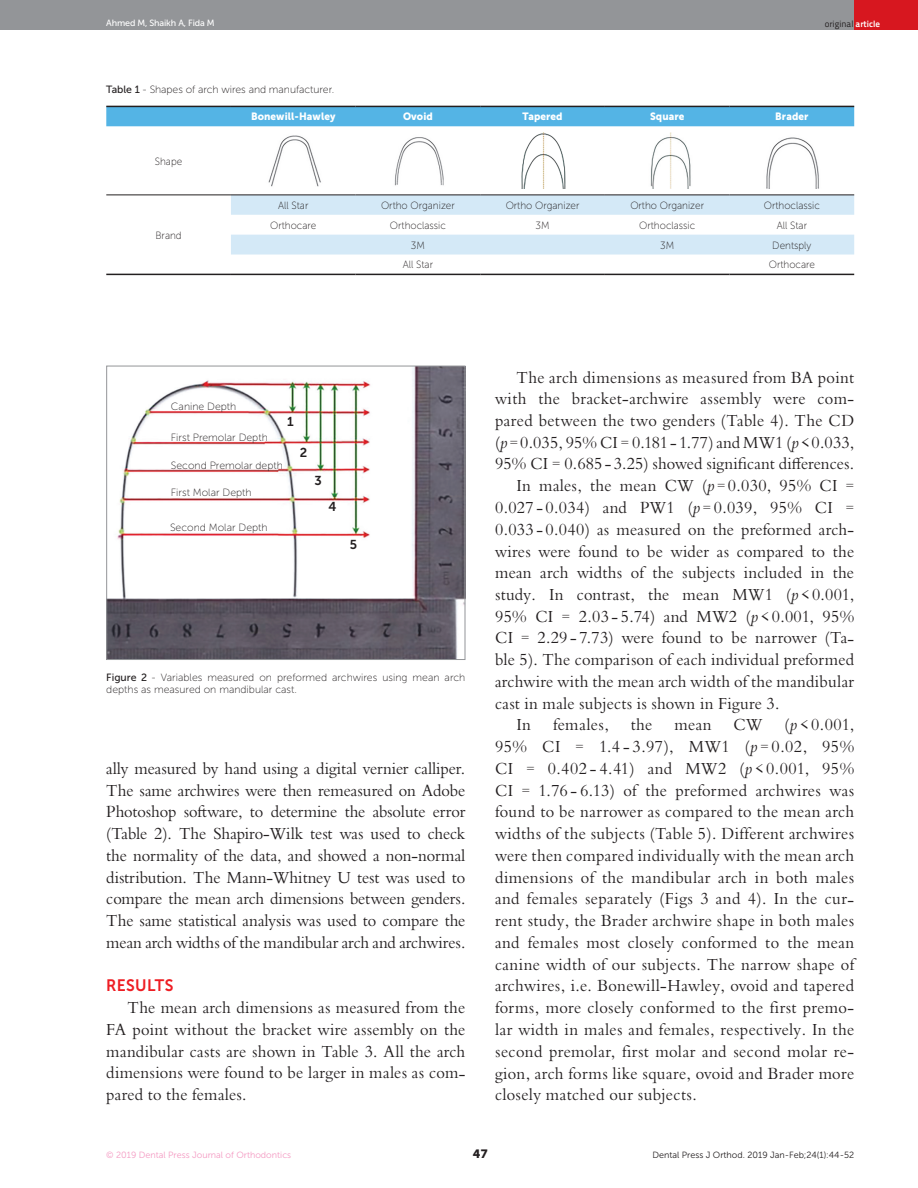
<style>
.page{position:relative;width:918px;height:1188px;background:#fff}
.page>*{position:absolute;margin:0;border:0;box-sizing:border-box;transform-origin:0 0}
.t1{font:16.5px/21.8px "Bergamo Std";letter-spacing:.02em;color:#231f20;text-align:justify;scale:.95 1}
.t2{font:16.5px "Museo Sans 700";letter-spacing:.02em;color:#ee1d23;scale:.95 1}
.t3{font:12.9px "Museo Sans 700";color:#231f20}
.t4{font:12px "Museo Sans 900";color:#231f20}
.t5{font:10.5px/12.6px "Museo Sans 100";color:#231f20}
.t6{font:10.5px "Museo Sans 100";color:#231f20;scale:.95 1}
.t7{font:10.5px "Museo Sans 900";letter-spacing:.01em;color:#fff;scale:.95 1}
.t8{font:9px "Museo Sans 300";color:#231f20}
.t9{font:9px "Museo Sans 300";color:#f499c2}
.t10{font:9px "Museo Sans 500";letter-spacing:-.015em;color:#fff}
.t11{font:9px "Titillium Text 22 L";color:#231f20}
.s1{font-weight:700;color:#fff}
.s2{font-family:"Museo Sans 500"}
.s3{font-style:italic}
</style>
<div class="page">
<div style="left:0;top:0;width:918px;height:30px;background:#939598"></div>
<div style="left:854px;top:0;width:64px;height:30px;background:#d7171f"></div>
<img style="left:108px;top:368px;width:355px;height:290px">
<div style="left:106px;top:366px;width:359px;height:294px;border:1px solid #939598"></div>
<div style="left:106px;top:107px;width:748px;height:19px;background:#54b4e5"></div>
<svg style="left:231px;top:196px;width:623px;height:59px"></svg>
<hr style="left:106px;top:106px;width:125px;height:1px;background:#231f20">
<hr style="left:231px;top:106px;width:125px;height:1px;background:#231f20">
<hr style="left:356px;top:106px;width:124px;height:1px;background:#231f20">
<hr style="left:480px;top:106px;width:125px;height:1px;background:#231f20">
<hr style="left:605px;top:106px;width:125px;height:1px;background:#231f20">
<hr style="left:730px;top:106px;width:124px;height:1px;background:#231f20">
<hr style="left:106px;top:274px;width:125px;height:1px;background:#231f20">
<hr style="left:231px;top:274px;width:125px;height:1px;background:#231f20">
<hr style="left:356px;top:274px;width:124px;height:1px;background:#231f20">
<hr style="left:480px;top:274px;width:125px;height:1px;background:#231f20">
<hr style="left:605px;top:274px;width:125px;height:1px;background:#231f20">
<hr style="left:730px;top:274px;width:124px;height:1px;background:#231f20">
<hr style="left:106px;top:195px;width:125px;height:1px;background:#231f20">
<hr style="left:231px;top:195px;width:125px;height:1px;background:#231f20">
<hr style="left:356px;top:195px;width:124px;height:1px;background:#231f20">
<hr style="left:480px;top:195px;width:125px;height:1px;background:#231f20">
<hr style="left:605px;top:195px;width:125px;height:1px;background:#231f20">
<hr style="left:730px;top:195px;width:124px;height:1px;background:#231f20">
<img style="left:268px;top:135px;width:53px;height:52px">
<img style="left:394px;top:137px;width:50px;height:49px">
<img style="left:521px;top:132px;width:45px;height:57px">
<img style="left:650px;top:132px;width:41px;height:57px">
<img style="left:766px;top:137px;width:53px;height:52px">
<p class="t10" style="left:106px;top:18px;width:110px">Ahmed M, Shaikh A, Fida M</p>
<p class="t11" style="left:825px;top:17px;width:57px">original <span class="s1">article</span></p>
<p class="t5" style="left:106px;top:83px;width:230px"><span class="s2">Table 1</span> - Shapes of arch wires and manufacturer.</p>
<p class="t6" style="left:155px;top:155px;width:30px">Shape</p>
<p class="t6" style="left:155px;top:229px;width:29px">Brand</p>
<p class="t7" style="left:251px;top:111px;width:90px">Bonewill-Hawley</p>
<p class="t7" style="left:403px;top:111px;width:33px">Ovoid</p>
<p class="t7" style="left:523px;top:111px;width:44px">Tapered</p>
<p class="t7" style="left:650px;top:111px;width:38px">Square</p>
<p class="t7" style="left:775px;top:111px;width:36px">Brader</p>
<p class="t6" style="left:278px;top:200px;width:33px">All Star</p>
<p class="t6" style="left:381px;top:200px;width:79px">Ortho Organizer</p>
<p class="t6" style="left:506px;top:200px;width:79px">Ortho Organizer</p>
<p class="t6" style="left:630px;top:200px;width:79px">Ortho Organizer</p>
<p class="t6" style="left:764px;top:200px;width:60px">Orthoclassic</p>
<p class="t6" style="left:270px;top:219px;width:50px">Orthocare</p>
<p class="t6" style="left:390px;top:219px;width:60px">Orthoclassic</p>
<p class="t6" style="left:536px;top:219px;width:16px">3M</p>
<p class="t6" style="left:639px;top:219px;width:60px">Orthoclassic</p>
<p class="t6" style="left:777px;top:219px;width:33px">All Star</p>
<p class="t6" style="left:411px;top:239px;width:16px">3M</p>
<p class="t6" style="left:660px;top:239px;width:16px">3M</p>
<p class="t6" style="left:772px;top:239px;width:43px">Dentsply</p>
<p class="t6" style="left:403px;top:259px;width:33px">All Star</p>
<p class="t6" style="left:769px;top:259px;width:50px">Orthocare</p>
<p class="t5" style="left:171px;top:400px;width:67px">Canine Depth</p>
<p class="t5" style="left:171px;top:431px;width:98px">First Premolar Depth</p>
<p class="t3" style="left:287px;top:415px;width:8px">1</p>
<p class="t3" style="left:300px;top:446px;width:9px">2</p>
<p class="t5" style="left:171px;top:459px;width:114px">Second Premolar depth</p>
<p class="t5" style="left:171px;top:486px;width:82px">First Molar Depth</p>
<p class="t5" style="left:170px;top:521px;width:99px">Second Molar Depth</p>
<p class="t3" style="left:315px;top:473px;width:9px">3</p>
<p class="t3" style="left:328px;top:500px;width:10px">4</p>
<p class="t3" style="left:350px;top:537px;width:9px">5</p>
<p class="t5" style="left:106px;top:671px;width:361px"><span class="s2">Figure 2</span> - Variables measured on preformed archwires using mean arch depths as measured on mandibular cast.</p>
<p class="t1" style="left:106px;top:758px;width:380px">ally measured by hand using a digital vernier calliper.<br>The same archwires were then remeasured on Adobe Photoshop software, to determine the absolute error (Table 2). The Shapiro-Wilk test was used to check the normality of the data, and showed a non-normal distribution. The Mann-Whitney U test was used to compare the mean arch dimensions between genders.<br>The same statistical analysis was used to compare the mean arch widths of the mandibular arch and archwires.</p>
<p class="t2" style="left:106px;top:977px;width:72px">RESULTS</p>
<p class="t1" style="left:106px;top:997px;width:379px;text-indent:21px">The mean arch dimensions as measured from the FA point without the bracket wire assembly on the mandibular casts are shown in Table 3. All the arch dimensions were found to be larger in males as com&shy;pared to the females.</p>
<p class="t1" style="left:516px;top:366px;width:357px">The arch dimensions as measured from BA point</p>
<p class="t1" style="left:495px;top:388px;width:379px">with the bracket-archwire assembly were com-</p>
<p class="t1" style="left:495px;top:410px;width:380px">pared between the two genders (Table 4). The CD</p>
<p class="t1" style="left:495px;top:431px;width:379px">(<span class="s3">p</span> = 0.035, 95% CI = 0.181 - 1.77) and MW1 (<span class="s3">p</span> &lt; 0.033,</p>
<p class="t1" style="left:495px;top:453px;width:379px">95% CI = 0.685 - 3.25) showed significant differences.</p>
<p class="t1" style="left:516px;top:475px;width:357px">In males, the mean CW (<span class="s3">p</span> = 0.030, 95% CI =</p>
<p class="t1" style="left:495px;top:497px;width:379px">0.027 - 0.034) and PW1 (<span class="s3">p</span> = 0.039, 95% CI =</p>
<p class="t1" style="left:495px;top:518px;width:379px">0.033 - 0.040) as measured on the preformed arch-</p>
<p class="t1" style="left:495px;top:540px;width:380px">wires were found to be wider as compared to the</p>
<p class="t1" style="left:495px;top:562px;width:379px">mean arch widths of the subjects included in the</p>
<p class="t1" style="left:495px;top:584px;width:379px">study. In contrast, the mean MW1 (<span class="s3">p</span> &lt; 0.001,</p>
<p class="t1" style="left:495px;top:605px;width:379px">95% CI = 2.03 - 5.74) and MW2 (<span class="s3">p</span> &lt; 0.001, 95%</p>
<p class="t1" style="left:495px;top:627px;width:379px">CI = 2.29 - 7.73) were found to be narrower (Ta-</p>
<p class="t1" style="left:495px;top:649px;width:380px">ble 5). The comparison of each individual preformed</p>
<p class="t1" style="left:495px;top:671px;width:379px">archwire with the mean arch width of the mandibular</p>
<p class="t1" style="left:495px;top:692px;width:301px">cast in male subjects is shown in Figure 3.</p>
<p class="t1" style="left:516px;top:714px;width:17px">In</p>
<p class="t1" style="left:553px;top:714px;width:60px">females,</p>
<p class="t1" style="left:631px;top:714px;width:24px">the</p>
<p class="t1" style="left:674px;top:714px;width:41px">mean</p>
<p class="t1" style="left:734px;top:714px;width:32px">CW</p>
<p class="t1" style="left:495px;top:714px;width:380px;text-indent:289px">(<span class="s3">p</span> &lt; 0.001, 95% CI = 1.4 - 3.97), MW1 (<span class="s3">p</span> = 0.02, 95% CI = 0.402 - 4.41) and MW2 (<span class="s3">p</span> &lt; 0.001, 95% CI = 1.76 - 6.13) of the preformed archwires was found to be narrower as compared to the mean arch widths of the subjects (Table 5). Different archwires were then compared individually with the mean arch dimensions of the mandibular arch in both males and females separately (Figs 3 and 4). In the cur&shy;rent study, the Brader archwire shape in both males and females most closely conformed to the mean canine width of our subjects. The narrow shape of archwires, i.e. Bonewill-Hawley, ovoid and tapered forms, more closely conformed to the first premo&shy;lar width in males and females, respectively. In the second premolar, first molar and second molar re&shy;gion, arch forms like square, ovoid and Brader more closely matched our subjects.</p>
<p class="t9" style="left:106px;top:1150px;width:186px">© 2019 Dental Press Journal of Orthodontics</p>
<p class="t4" style="left:473px;top:1147px;width:16px">47</p>
<p class="t8" style="left:653px;top:1150px;width:203px">Dental Press J Orthod. 2019 Jan-Feb;24(1):44-52</p>
</div>
